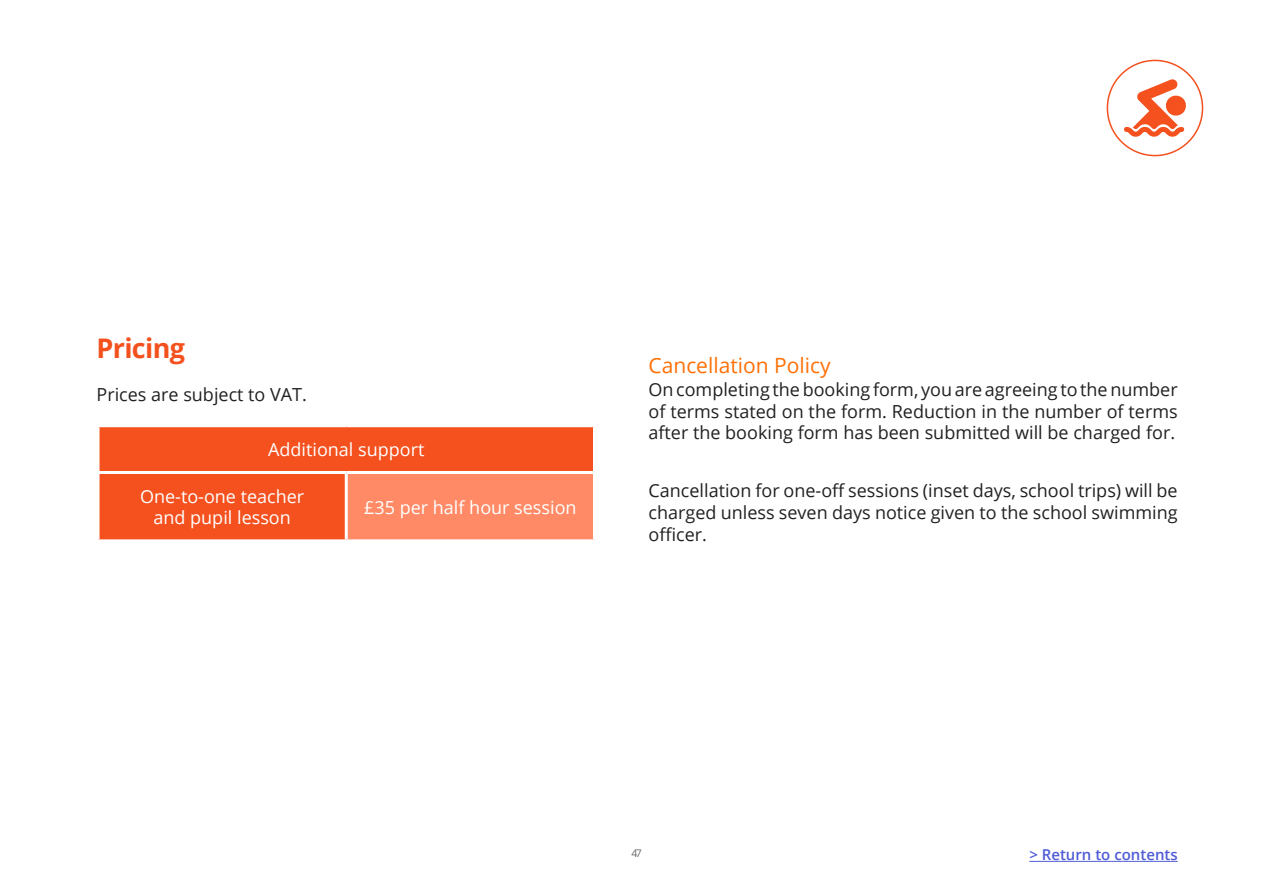
<style>
.page{position:relative;width:1263px;height:893px;background:#fff}
.page>*{position:absolute;margin:0;border:0;box-sizing:border-box;transform-origin:0 0}
.t1{font:700 27px "Open Sans";letter-spacing:-.025em;color:#f4511e}
.t2{font:21px "Open Sans";color:#ff7007}
.Bullet{font:18px/21.6px "Open Sans";color:#212121;text-align:justify}
.t3{font:18px/21.6px "Open Sans";color:#fff;text-align:center}
.t4{font:600 15px "Open Sans";color:#4f5cd6}
.t5{font:10.5px "Open Sans";color:#696969}
</style>
<div class="page">
<hr style="left:1029px;top:861px;width:149px;height:1px;background:#4f5cd6">
<div style="left:1107px;top:60px;width:96px;height:96px;border:2px solid #f4511e;border-radius:50%"></div>
<svg style="left:1124px;top:79px;width:62px;height:58px"></svg>
<div style="left:100px;top:427px;width:493px;height:112px;background:#f4511e"></div>
<div style="left:346px;top:472px;width:248px;height:69px;background:#ff8a65"></div>
<hr style="left:345px;top:474px;width:3px;height:65px;background:#fff">
<hr style="left:593px;top:474px;width:3px;height:65px;background:#fff">
<hr style="left:97px;top:471px;width:249px;height:3px;background:#fff">
<hr style="left:346px;top:471px;width:250px;height:3px;background:#fff">
<hr style="left:346px;top:539px;width:250px;height:3px;background:#fff">
<p class="t1" style="left:97px;top:329px;width:90px">Pricing</p>
<p class="Bullet" style="left:97px;top:383px;width:212px">Prices are subject to VAT.</p>
<p class="t3" style="left:268px;top:438px;width:158px">Additional support</p>
<p class="t3" style="left:140px;top:485px;width:166px">One-to-one teacher and pupil lesson</p>
<p class="t3" style="left:364px;top:496px;width:214px">£35 per half hour session</p>
<p class="t2" style="left:648px;top:351px;width:184px">Cancellation Policy</p>
<p class="Bullet" style="left:648px;top:378px;width:531px">On completing the booking form, you are agreeing to the number of terms stated on the form. Reduction in the number of terms after the booking form has been submitted will be charged for.</p>
<p class="Bullet" style="left:648px;top:480px;width:531px">Cancellation for one-off sessions (inset days, school trips) will be charged unless seven days notice given to the school swimming officer.</p>
<p class="t5" style="left:631px;top:846px;width:12px">47</p>
<p class="t4" style="left:1029px;top:844px;width:150px">&gt; Return to contents</p>
</div>
